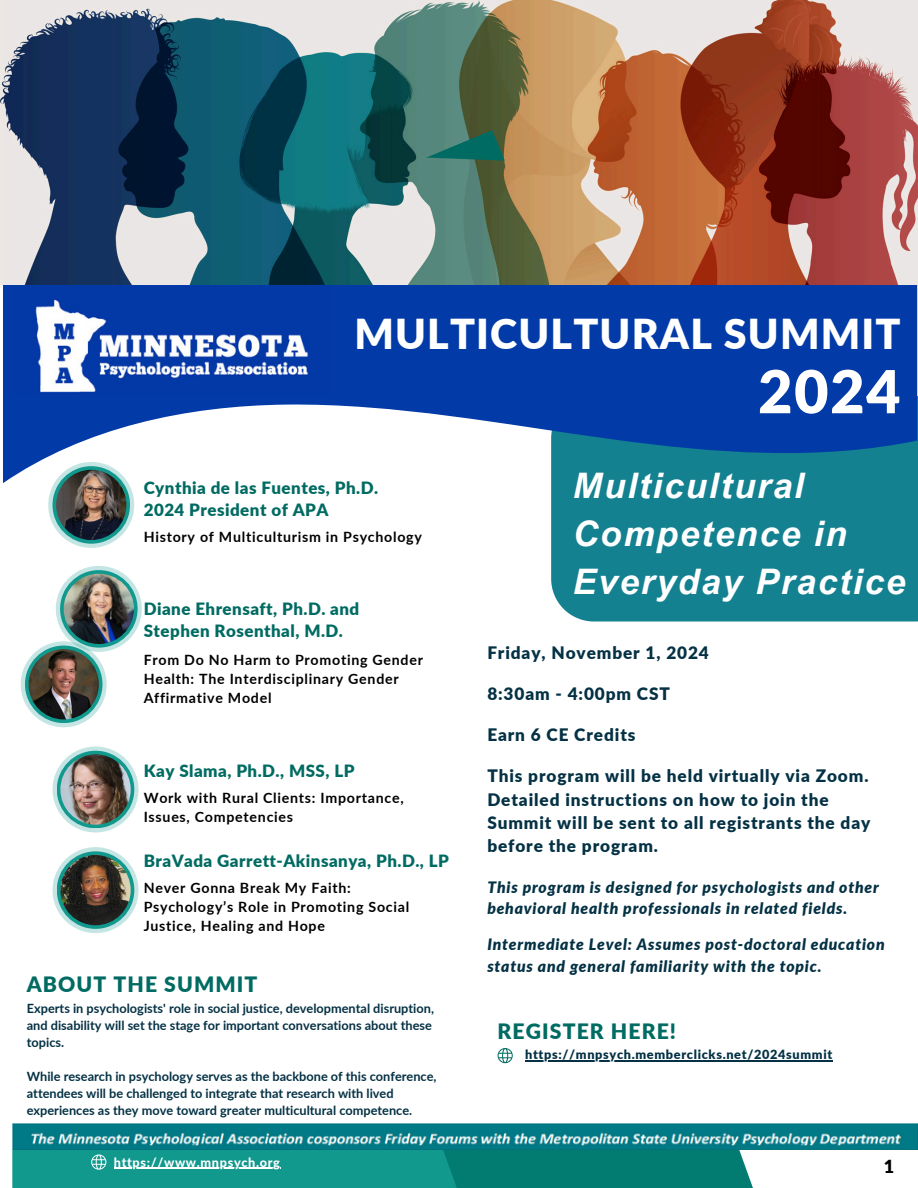
<style>
.page{position:relative;width:918px;height:1188px;background:#fff}
.page>*{position:absolute;margin:0;border:0;box-sizing:border-box;transform-origin:0 0}
.t1{font:900 59.25px "Lato";color:#fff}
.t2{font:900 41.25px "Lato";letter-spacing:.03em;color:#fff}
.t3{font:italic 700 35.25px/48.3px "Arial MT Pro";letter-spacing:.05em;color:#fff}
.t4{font:900 21.15px "Lato";letter-spacing:.05em;color:#006b62}
.t5{font:900 18px "Lato";color:#000}
.t6{font:900 17.25px/23.4px "Lato";letter-spacing:.05em;color:#043144}
.t7{font:900 16.95px/22.2px "Lato";letter-spacing:.03em;color:#006b62}
.t8{font:italic 900 15.75px/21.5px "Lato";letter-spacing:.05em;color:#043144}
.t9{font:700 14.25px/19.2px "Lato";letter-spacing:.05em;color:#000}
.t10{font:700 12.75px/17px "Lato";color:#043144}
.t11{font:900 12.75px "Lato";letter-spacing:.05em;color:#043144}
.t12{font:800 12.75px "Lato";letter-spacing:.05em;color:#fff}
</style>
<div class="page">
<div style="left:551px;top:396px;width:367px;height:226px;background:#148191"></div>
<svg style="left:3px;top:284px;width:914px;height:199px;fill:#023aa7"></svg>
<img style="left:0;top:0;width:918px;height:284px">
<svg style="left:426px;top:130px;width:79px;height:31px;background:#2c7365"></svg>
<svg style="left:48px;top:462px;width:86px;height:86px"></svg>
<svg style="left:53px;top:466px;width:77px;height:78px"></svg>
<img style="left:56px;top:470px;width:70px;height:70px;border-radius:50%">
<svg style="left:498px;top:1048px;width:15px;height:15px"></svg>
<svg style="left:12px;top:1149px;width:743px;height:39px;background:#0f8e84"></svg>
<img style="left:12px;top:1123px;width:906px;height:26px">
<img style="left:12px;top:287px;width:319px;height:107px">
<svg style="left:56px;top:566px;width:86px;height:86px"></svg>
<svg style="left:60px;top:570px;width:78px;height:78px"></svg>
<img style="left:64px;top:574px;width:70px;height:70px;border-radius:50%">
<svg style="left:21px;top:641px;width:86px;height:86px"></svg>
<svg style="left:25px;top:646px;width:77px;height:77px"></svg>
<img style="left:29px;top:649px;width:70px;height:70px;border-radius:50%">
<svg style="left:53px;top:746px;width:86px;height:86px"></svg>
<div style="left:57px;top:751px;width:77px;height:77px;background:#11998e;border-radius:50%"></div>
<img style="left:60px;top:754px;width:71px;height:71px;border-radius:50%">
<svg style="left:53px;top:847px;width:86px;height:86px"></svg>
<svg style="left:57px;top:851px;width:77px;height:78px"></svg>
<img style="left:60px;top:855px;width:71px;height:70px;border-radius:50%">
<hr style="left:525px;top:1060px;width:308px;height:1px;background:#043144">
<hr style="left:114px;top:1168px;width:167px;height:1px;background:#fff">
<h6 class="t2" style="left:354px;top:309px;width:548px">MULTICULTURAL SUMMIT</h6>
<p class="t7" style="left:144px;top:476px;width:236px">Cynthia de las Fuentes, Ph.D.<br>2024 President of APA</p>
<p class="t9" style="left:144px;top:527px;width:280px">History of Multiculturism in Psychology</p>
<h5 class="t7" style="left:144px;top:598px;width:217px;line-height:21.3px">Diane Ehrensaft, Ph.D. and<br>Stephen Rosenthal, M.D.</h5>
<h5 class="t9" style="left:144px;top:650px;width:281px">From Do No Harm to Promoting Gender<br>Health: The Interdisciplinary Gender<br>Affirmative Model</h5>
<h5 class="t7" style="left:144px;top:760px;width:212px">Kay Slama, Ph.D., MSS, LP</h5>
<h5 class="t9" style="left:144px;top:788px;width:262px">Work with Rural Clients: Importance,<br>Issues, Competencies</h5>
<p class="t7" style="left:144px;top:850px;width:307px">BraVada Garrett-Akinsanya, Ph.D., LP</p>
<p class="t9" style="left:144px;top:877px;width:267px">Never Gonna Break My Faith:<br>Psychology’s Role in Promoting Social<br>Justice, Healing and Hope</p>
<h6 class="t4" style="left:27px;top:972px;width:232px">ABOUT THE SUMMIT</h6>
<p class="t10" style="left:27px;top:1000px;width:409px">Experts in psychologists' role in social justice, developmental disruption, and disability will set the stage for important conversations about these topics.</p>
<h4 class="t10" style="left:27px;top:1068px;width:411px">While research in psychology serves as the backbone of this conference, attendees will be challenged to integrate that research with lived experiences as they move toward greater multicultural competence.</h4>
<p class="t12" style="left:114px;top:1154px;width:168px">https://www.mnpsych.org</p>
<h5 class="t1" style="left:758px;top:355px;width:144px">2024</h5>
<h4 class="t3" style="left:573px;top:465px;width:334px">Multicultural<br>Competence in<br>Everyday Practice</h4>
<p class="t6" style="left:487px;top:641px;width:223px">Friday, November 1, 2024</p>
<h5 class="t6" style="left:487px;top:682px;width:184px">8:30am - 4:00pm CST</h5>
<h6 class="t6" style="left:487px;top:723px;width:150px">Earn 6 CE Credits</h6>
<p class="t6" style="left:487px;top:764px;width:385px">This program will be held virtually via Zoom.<br>Detailed instructions on how to join the Summit will be sent to all registrants the day before the program.</p>
<h5 class="t8" style="left:487px;top:876px;width:393px">This program is designed for psychologists and other behavioral health professionals in related fields.</h5>
<h6 class="t8" style="left:487px;top:934px;width:399px">Intermediate Level: Assumes post-doctoral education status and general familiarity with the topic.</h6>
<h5 class="t4" style="left:498px;top:1018px;width:180px">REGISTER HERE!</h5>
<h5 class="t11" style="left:525px;top:1046px;width:309px">https://mnpsych.memberclicks.net/2024summit</h5>
<p class="t5" style="left:884px;top:1155px;width:12px">1</p>
</div>
